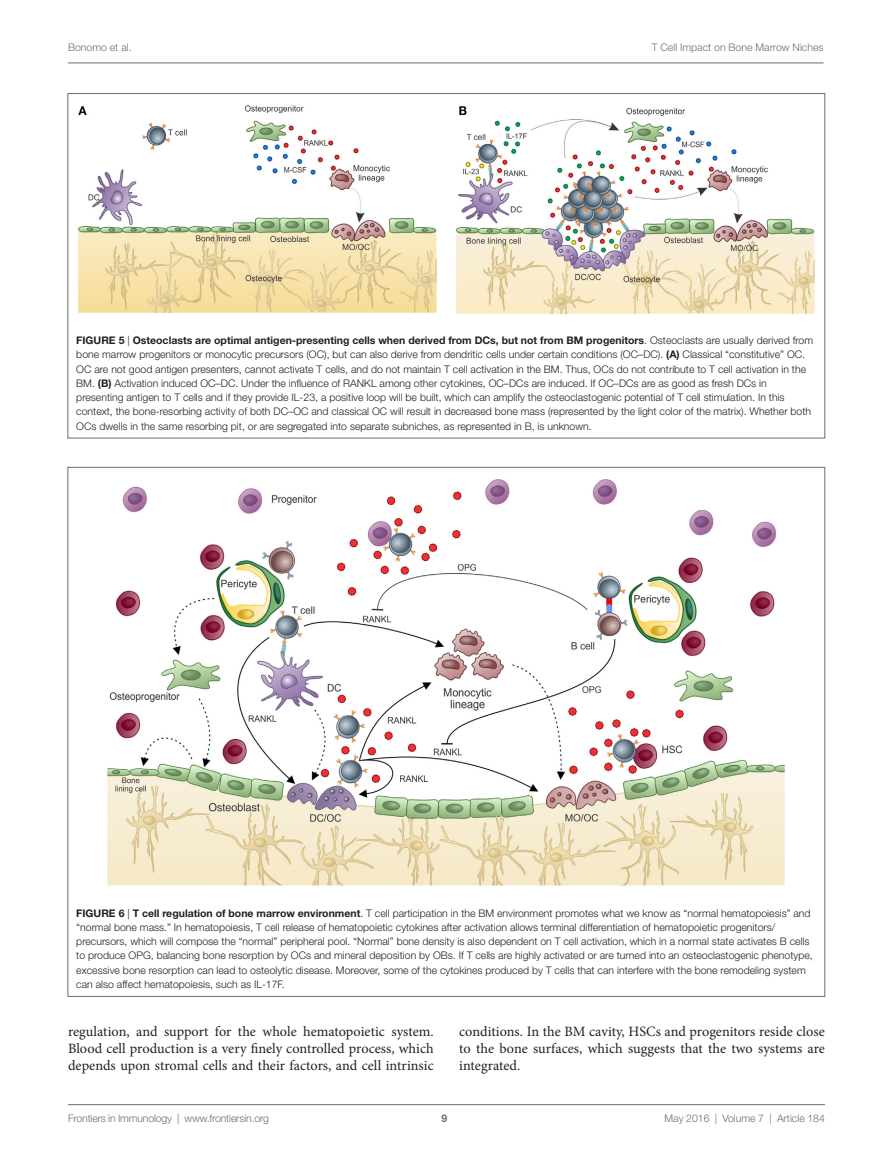
<style>
.page{position:relative;width:893px;height:1170px;background:#fff}
.page>*{position:absolute;margin:0;border:0;box-sizing:border-box;transform-origin:0 0}
.t1{font:14.25px/17.2px "Minion Pro";color:#231f20;text-align:justify}
.t2{font:300 10.5px/14.2px "Helvetica Neue LT Std";color:#231f20}
.t3{font:300 10.5px "Helvetica Neue LT Std";color:#6c6d70}
.t4{font:700 10.5px "Helvetica Neue LT Std";color:#6c6d70}
.s1{font-weight:700}
</style>
<div class="page">
<img style="left:107px;top:479px;width:678px;height:407px">
<img style="left:78px;top:105px;width:737px;height:209px">
<hr style="left:68px;top:1104px;width:757px;height:1px;background:#6c6d70">
<hr style="left:68px;top:63px;width:756px;height:1px;background:#6c6d70">
<p class="t3" style="left:68px;top:41px;width:65px">Bonomo et al.</p>
<p class="t3" style="left:652px;top:41px;width:173px">T Cell Impact on Bone Marrow Niches</p>
<p class="t2" style="left:76px;top:333px;width:738px"><span class="s1">FIGURE 5</span> | <span class="s1">Osteoclasts are optimal antigen-presenting cells when derived from DCs, but not from BM progenitors</span>. Osteoclasts are usually derived from bone marrow progenitors or monocytic precursors (OC), but can also derive from dendritic cells under certain conditions (OC–DC). <span class="s1">(A)</span> Classical “constitutive” OC.<br>OC are not good antigen presenters, cannot activate T cells, and do not maintain T cell activation in the BM. Thus, OCs do not contribute to T cell activation in the BM. <span class="s1">(B)</span> Activation induced OC–DC. Under the influence of RANKL among other cytokines, OC–DCs are induced. If OC–DCs are as good as fresh DCs in presenting antigen to T cells and if they provide IL-23, a positive loop will be built, which can amplify the osteoclastogenic potential of T cell stimulation. In this context, the bone-resorbing activity of both DC–OC and classical OC will result in decreased bone mass (represented by the light color of the matrix). Whether both OCs dwells in the same resorbing pit, or are segregated into separate subniches, as represented in B, is unknown.</p>
<p class="t2" style="left:76px;top:905px;width:738px"><span class="s1">FIGURE 6</span> | <span class="s1">T cell regulation of bone marrow environment</span>. T cell participation in the BM environment promotes what we know as “normal hematopoiesis” and “normal bone mass.” In hematopoiesis, T cell release of hematopoietic cytokines after activation allows terminal differentiation of hematopoietic progenitors/ precursors, which will compose the “normal” peripheral pool. “Normal” bone density is also dependent on T cell activation, which in a normal state activates B cells to produce OPG, balancing bone resorption by OCs and mineral deposition by OBs. If T cells are highly activated or are turned into an osteoclastogenic phenotype, excessive bone resorption can lead to osteolytic disease. Moreover, some of the cytokines produced by T cells that can interfere with the bone remodeling system can also affect hematopoiesis, such as IL-17F.</p>
<h1 class="t1" style="left:68px;top:1022px;width:367px">regulation, and support for the whole hematopoietic system.<br>Blood cell production is a very finely controlled process, which depends upon stromal cells and their factors, and cell intrinsic</h1>
<h1 class="t1" style="left:459px;top:1022px;width:367px">conditions. In the BM cavity, HSCs and progenitors reside close to the bone surfaces, which suggests that the two systems are integrated.</h1>
<p class="t3" style="left:68px;top:1111px;width:203px">Frontiers in Immunology | www.frontiersin.org</p>
<p class="t3" style="left:664px;top:1111px;width:162px">May 2016 | Volume 7 | Article 184</p>
<p class="t4" style="left:441px;top:1111px;width:7px">9</p>
</div>
